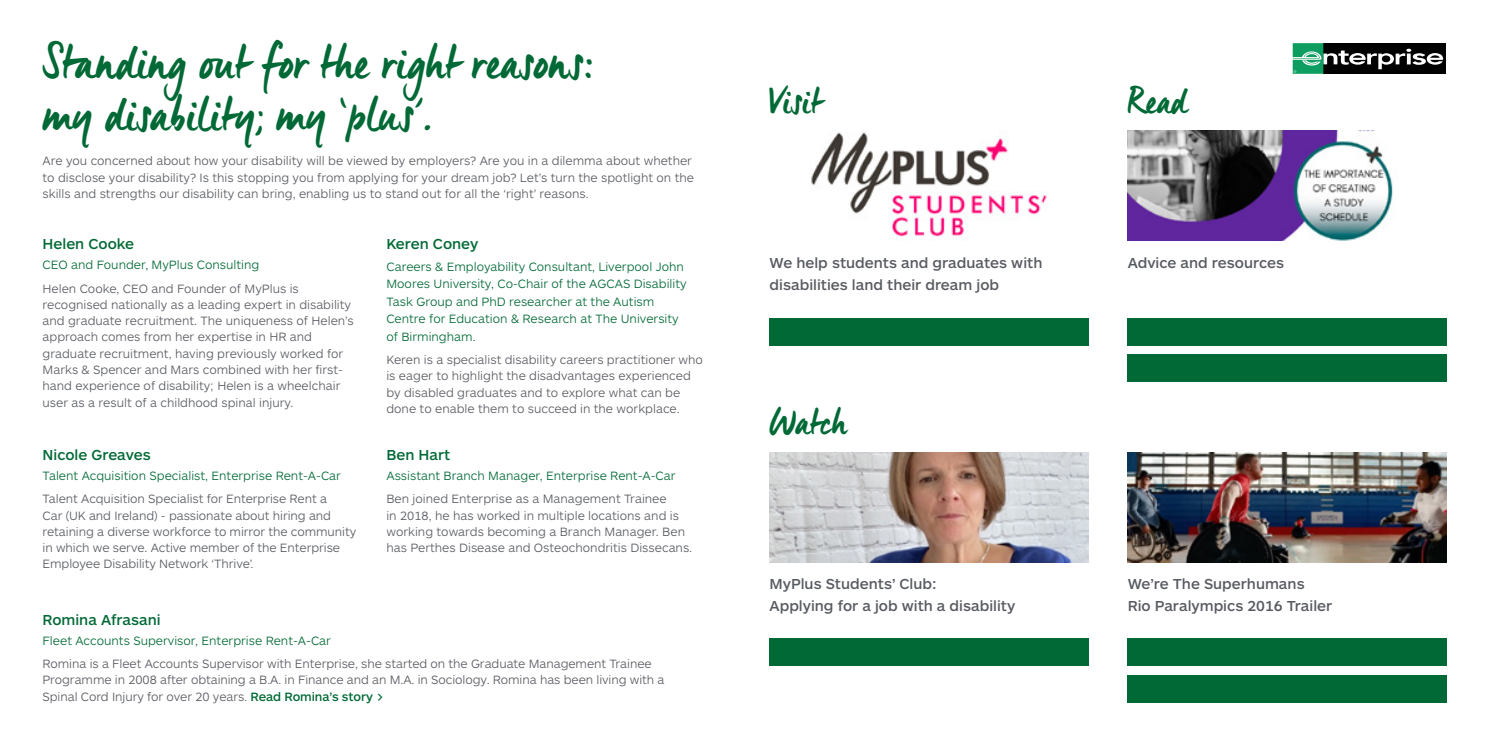
<style>
.page{position:relative;width:1489px;height:745px;background:#fff}
.page>*{position:absolute;margin:0;border:0;box-sizing:border-box;transform-origin:0 0}
.t1{font:48.75px/51.2px "Manus Smooth";color:#006935}
.t2{font:37.5px "Manus Smooth";letter-spacing:.01em;color:#006935}
.t3{font:500 15px/21.2px "ARS Maquette Pro";color:#575a60}
.t4{font:500 15px "ARS Maquette Pro";color:#006935}
.t5{font:300 12.5px/16.2px "ARS Maquette Pro";color:#575a60}
.t6{font:300 12.5px/17.5px "ARS Maquette Pro";color:#006935}
.s1{font-weight:500;color:#006935}
</style>
<div class="page">
<div style="left:1323px;top:43px;width:122px;height:31px;background:#000"></div>
<svg style="left:1292px;top:43px;width:150px;height:31px"></svg>
<div style="left:769px;top:317px;width:319px;height:28px;background:#006935"></div>
<div style="left:769px;top:637px;width:319px;height:28px;background:#006935"></div>
<div style="left:1127px;top:317px;width:319px;height:28px;background:#006935"></div>
<div style="left:1127px;top:353px;width:319px;height:28px;background:#006935"></div>
<div style="left:1127px;top:637px;width:319px;height:28px;background:#006935"></div>
<img style="left:1127px;top:131px;width:266px;height:110px">
<img style="left:1127px;top:452px;width:319px;height:109px">
<img style="left:811px;top:132px;width:236px;height:108px">
<img style="left:769px;top:452px;width:319px;height:109px">
<div style="left:1127px;top:674px;width:319px;height:28px;background:#006935"></div>
<h1 class="t1" style="left:43px;top:36px;width:552px">Standing out for the right reasons: my disability; my ‘plus’.</h1>
<p class="t5" style="left:43px;top:152px;width:653px">Are you concerned about how your disability will be viewed by employers? Are you in a dilemma about whether to disclose your disability? Is this stopping you from applying for your dream job? Let’s turn the spotlight on the skills and strengths our disability can bring, enabling us to stand out for all the ‘right’ reasons.</p>
<p class="t4" style="left:43px;top:234px;width:93px">Helen Cooke</p>
<p class="t6" style="left:43px;top:255px;width:218px">CEO and Founder, MyPlus Consulting</p>
<p class="t5" style="left:43px;top:279px;width:313px">Helen Cooke, CEO and Founder of MyPlus is recognised nationally as a leading expert in disability and graduate recruitment. The uniqueness of Helen’s approach comes from her expertise in HR and graduate recruitment, having previously worked for Marks &amp; Spencer and Mars combined with her first&shy;hand experience of disability; Helen is a wheelchair user as a result of a childhood spinal injury.</p>
<p class="t4" style="left:43px;top:445px;width:110px">Nicole Greaves</p>
<p class="t6" style="left:43px;top:466px;width:300px">Talent Acquisition Specialist, Enterprise Rent-A-Car</p>
<p class="t5" style="left:43px;top:490px;width:315px">Talent Acquisition Specialist for Enterprise Rent a<br>Car (UK and Ireland) - passionate about hiring and retaining a diverse workforce to mirror the community in which we serve. Active member of the Enterprise Employee Disability Network ‘Thrive’.</p>
<p class="t4" style="left:386px;top:234px;width:93px">Keren Coney</p>
<p class="t6" style="left:386px;top:257px;width:302px">Careers &amp; Employability Consultant, Liverpool John Moores University, Co-Chair of the AGCAS Disability Task Group and PhD researcher at the Autism Centre for Education &amp; Research at The University of Birmingham.</p>
<p class="t5" style="left:386px;top:350px;width:318px">Keren is a specialist disability careers practitioner who is eager to highlight the disadvantages experienced by disabled graduates and to explore what can be done to enable them to succeed in the workplace.</p>
<p class="t4" style="left:386px;top:445px;width:65px">Ben Hart</p>
<p class="t6" style="left:386px;top:466px;width:291px">Assistant Branch Manager, Enterprise Rent-A-Car</p>
<p class="t5" style="left:386px;top:490px;width:307px">Ben joined Enterprise as a Management Trainee<br>in 2018, he has worked in multiple locations and is working towards becoming a Branch Manager. Ben has Perthes Disease and Osteochondritis Dissecans.</p>
<p class="t4" style="left:43px;top:609px;width:120px">Romina Afrasani</p>
<p class="t6" style="left:43px;top:630px;width:290px">Fleet Accounts Supervisor, Enterprise Rent-A-Car</p>
<p class="t5" style="left:43px;top:654px;width:623px">Romina is a Fleet Accounts Supervisor with Enterprise, she started on the Graduate Management Trainee<br>Programme in 2008 after obtaining a B.A. in Finance and an M.A. in Sociology. Romina has been living with a<br>Spinal Cord Injury for over 20 years. <span class="s1">Read Romina’s story &gt;</span></p>
<h2 class="t2" style="left:769px;top:78px;width:53px">Visit</h2>
<h2 class="t2" style="left:1127px;top:78px;width:61px">Read</h2>
<p class="t3" style="left:769px;top:251px;width:274px">We help students and graduates with disabilities land their dream job</p>
<h2 class="t2" style="left:769px;top:399px;width:79px">Watch</h2>
<p class="t3" style="left:769px;top:572px;width:247px">MyPlus Students’ Club:<br>Applying for a job with a disability</p>
<p class="t3" style="left:1127px;top:251px;width:158px">Advice and resources</p>
<p class="t3" style="left:1127px;top:572px;width:206px">We’re The Superhumans<br>Rio Paralympics 2016 Trailer</p>
</div>
